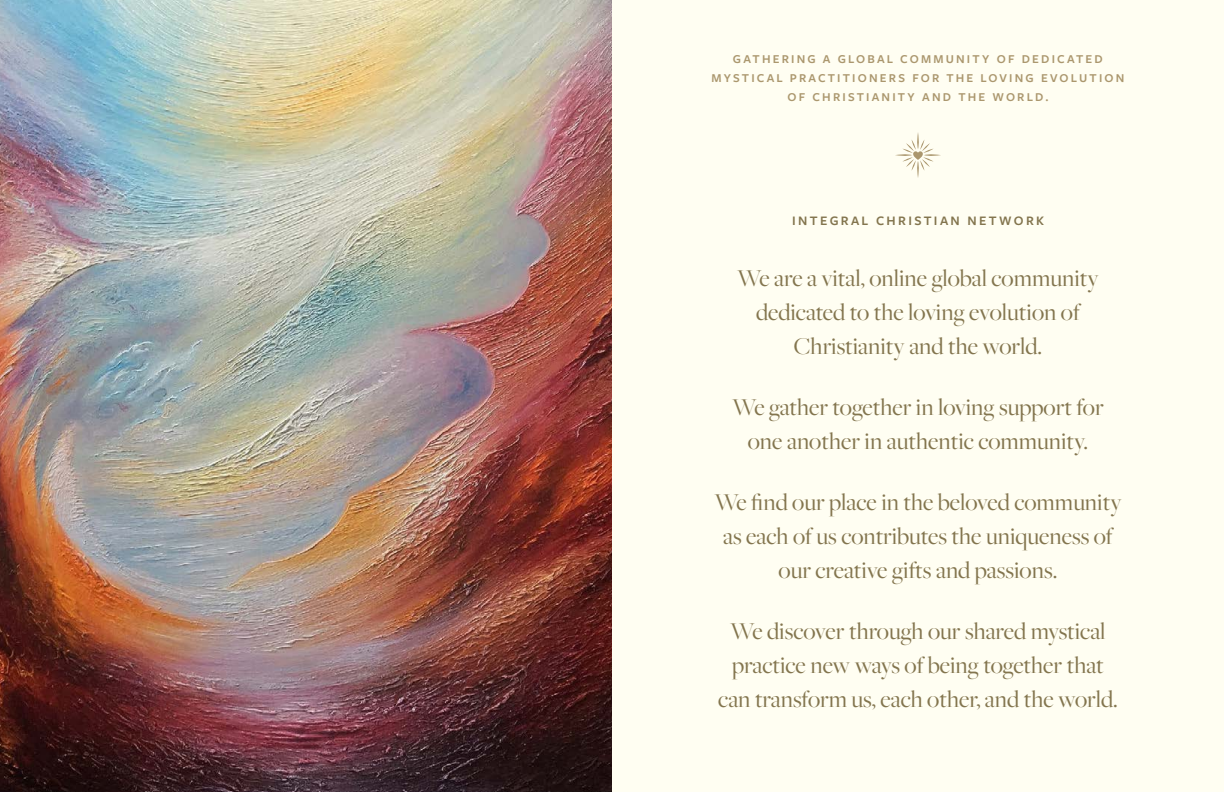
<style>
.page{position:relative;width:1224px;height:792px;background:#fff}
.page>*{position:absolute;margin:0;border:0;box-sizing:border-box;transform-origin:0 0}
.t1{font:25px/34px "Freight Big Pro";color:#83754e;text-align:center}
.t2{font:600 13.5px "Freight Sans Pro";letter-spacing:.175em;color:#83754e}
.t3{font:600 12.5px/19px "Freight Sans Pro";letter-spacing:.175em;color:#ab976e;text-align:center}
</style>
<div class="page">
<img style="left:0;top:0;width:612px;height:792px">
<div style="left:612px;top:0;width:612px;height:792px;background:#fffef2"></div>
<svg style="left:895px;top:133px;width:46px;height:45px"></svg>
<p class="t3" style="left:712px;top:49px;width:414px">GATHERING A GLOBAL COMMUNITY OF DEDICATED<br>MYSTICAL PRACTITIONERS FOR THE LOVING EVOLUTION<br>OF CHRISTIANITY AND THE WORLD.</p>
<p class="t2" style="left:792px;top:212px;width:253px">INTEGRAL CHRISTIAN NETWORK</p>
<p class="t1" style="left:737px;top:261px;width:363px">We are a vital, online global community dedicated to the loving evolution of<br>Christianity and the world.</p>
<p class="t1" style="left:732px;top:390px;width:373px">We gather together in loving support for one another in authentic community.</p>
<p class="t1" style="left:714px;top:485px;width:409px">We find our place in the beloved community as each of us contributes the uniqueness of our creative gifts and passions.</p>
<p class="t1" style="left:718px;top:614px;width:401px">We discover through our shared mystical practice new ways of being together that can transform us, each other, and the world.</p>
</div>
